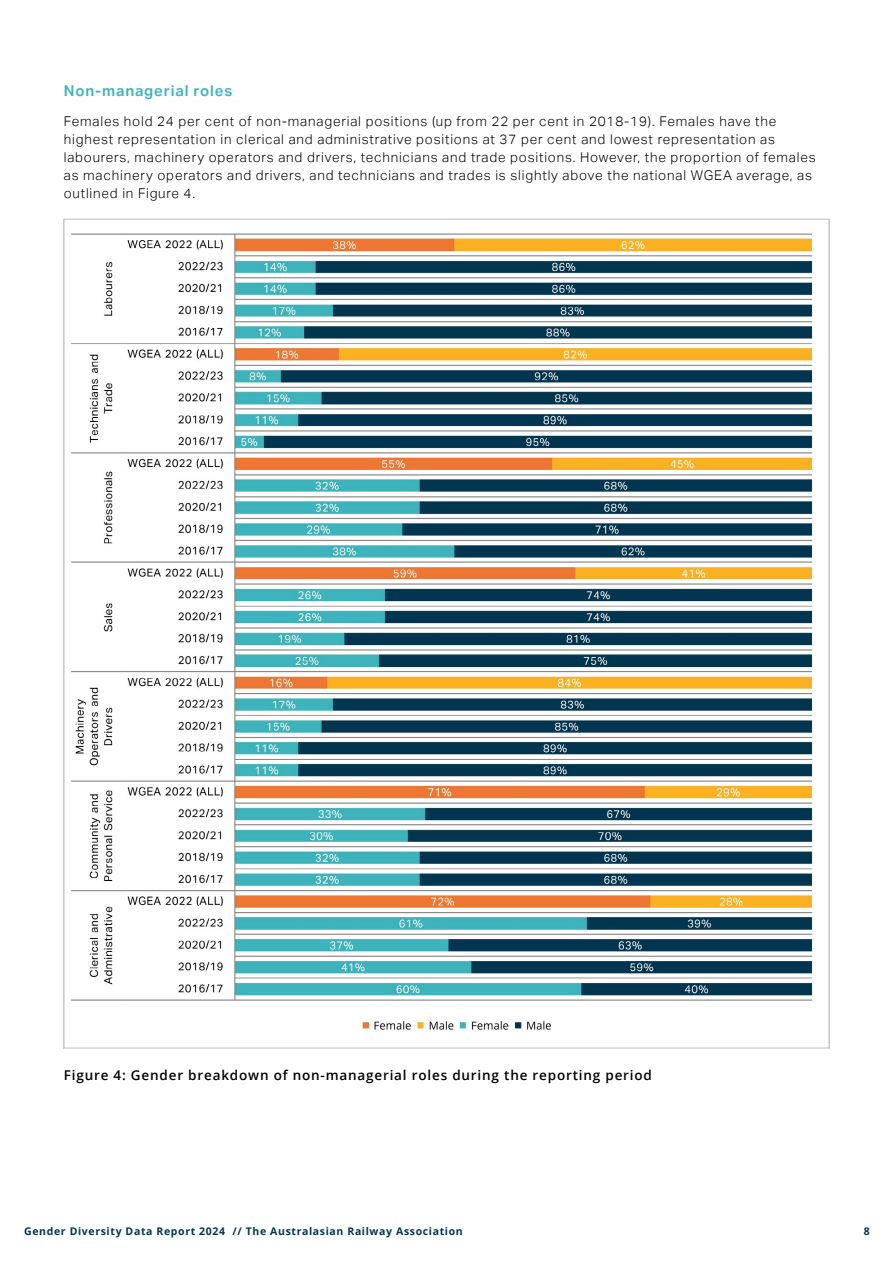
<style>
.page{position:relative;width:893px;height:1263px;background:#fff}
.page>*{position:absolute;margin:0;border:0;box-sizing:border-box;transform-origin:0 0}
.t1{font:600 15px "Aktiv Grotesk";letter-spacing:.06em;color:#3db3bb}
.t2{font:300 13.5px/18px "Aktiv Grotesk";letter-spacing:.06em;color:#000}
.t3{font:600 13.5px "Open Sans";letter-spacing:.06em;color:#000}
.t4{font:10.5px "Open Sans";letter-spacing:.06em;color:#023550}
</style>
<div class="page">
<img style="left:71px;top:233px;width:742px;height:797px">
<p class="t1" style="left:64px;top:82px;width:170px">Non-managerial roles</p>
<p class="t2" style="left:64px;top:112px;width:753px">Females hold 24 per cent of non-managerial positions (up from 22 per cent in 2018-19). Females have the highest representation in clerical and administrative positions at 37 per cent and lowest representation as labourers, machinery operators and drivers, technicians and trade positions. However, the proportion of females as machinery operators and drivers, and technicians and trades is slightly above the national WGEA average, as outlined in Figure 4.</p>
<p class="t3" style="left:64px;top:1066px;width:590px">Figure 4: Gender breakdown of non-managerial roles during the reporting period</p>
<p class="t4" style="left:24px;top:1224px;width:440px">Gender Diversity Data Report 2024 // The Australasian Railway Association</p>
<p class="t4" style="left:864px;top:1224px;width:8px">8</p>
</div>
